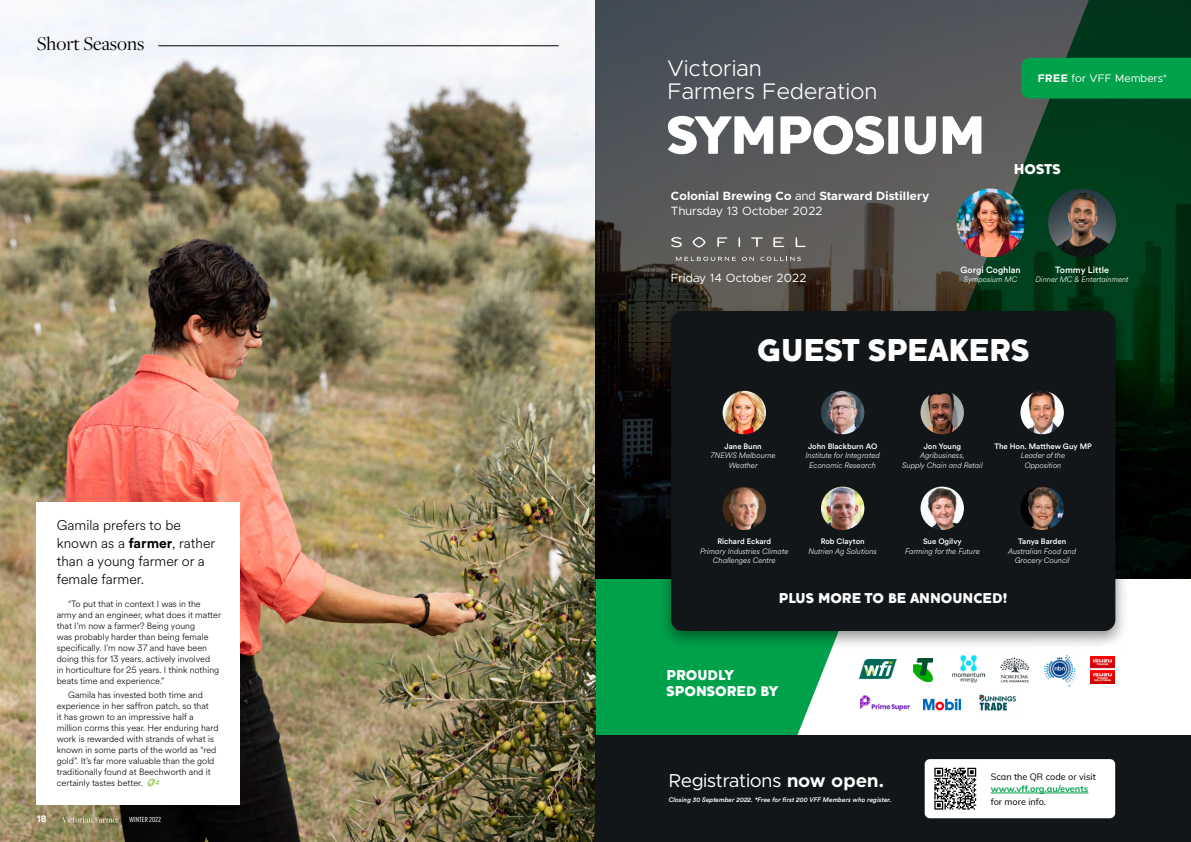
<style>
.page{position:relative;width:1191px;height:842px;background:#fff}
.page>*{position:absolute;margin:0;border:0;box-sizing:border-box;transform-origin:0 0}
.t1{font:800 55px "Houschka Alt";letter-spacing:-.02em;color:#fff}
.t2{font:800 32px "Houschka Alt";letter-spacing:.005em;color:#fff}
.t3{font:300 22.7px/22.7px "Metropolis";letter-spacing:.02em;color:#fff}
.t4{font:20px "Freight Disp Pro";color:#000}
.t5{font:18.8px "Metropolis";letter-spacing:.015em;color:#fff}
.t6{font:800 14.4px/15.5px "Houschka Alt";color:#fff}
.t7{font:300 14px/18px "Circular Spotify Text";color:#000}
.t8{font:700 12px/15px "Metropolis";letter-spacing:.02em;color:#fff}
.t9{font:12px "Metropolis";letter-spacing:.02em;color:#fff}
.t10{font:11px "Metropolis";letter-spacing:.02em;color:#fff}
.t11{font:700 10px "Circular Std";color:#fff}
.t12{font:9.1px "Muli";color:#000}
.t13{font:700 9.1px "Muli";color:#00a14b}
.t14{font:300 9px/11px "Circular Spotify Text";color:#000}
.t15{font:500 9px "Circular Std";color:#fff}
.t16{font:italic 300 7.8px/9.5px "Circular Spotify Text";color:#fff;text-align:center}
.t17{font:500 7.8px "Circular Std";color:#fff}
.t18{font:7px "Good Pro Cond News";color:#fff}
.t19{font:italic 500 6.6px "Circular Std";color:#fff}
.s1{font-family:"Circular Std";font-weight:700}
.s2{font-weight:400}
.s3{font-weight:700}
</style>
<div class="page">
<div style="left:595px;top:578px;width:171px;height:157px;background:#00a14b"></div>
<img style="left:0;top:0;width:595px;height:842px">
<svg style="left:766px;top:578px;width:425px;height:157px"></svg>
<div style="left:37px;top:502px;width:203px;height:303px;background:#fff"></div>
<svg style="left:147px;top:778px;width:13px;height:8px"></svg>
<hr style="left:158px;top:46px;width:400px;height:1px;background:#000">
<svg style="left:595px;top:0;width:596px;height:578px;background:#35423c"></svg>
<svg style="left:795px;top:237px;width:10px;height:10px"></svg>
<svg style="left:773px;top:237px;width:11px;height:10px"></svg>
<svg style="left:751px;top:237px;width:11px;height:10px"></svg>
<svg style="left:738px;top:237px;width:2px;height:10px"></svg>
<svg style="left:717px;top:237px;width:10px;height:10px"></svg>
<svg style="left:692px;top:237px;width:13px;height:11px"></svg>
<svg style="left:671px;top:237px;width:11px;height:10px"></svg>
<svg style="left:676px;top:257px;width:60px;height:4px"></svg>
<svg style="left:742px;top:257px;width:12px;height:4px"></svg>
<svg style="left:760px;top:257px;width:41px;height:4px"></svg>
<div style="left:1021px;top:58px;width:170px;height:41px;background:#00a14b"></div>
<img style="left:956px;top:189px;width:68px;height:68px">
<img style="left:1048px;top:189px;width:68px;height:68px">
<div style="left:595px;top:735px;width:596px;height:107px;background:#121619"></div>
<div style="left:924px;top:759px;width:191px;height:59px;background:#fff;border-radius:5px"></div>
<svg style="left:934px;top:767px;width:43px;height:39px"></svg>
<svg style="left:934px;top:768px;width:42px;height:42px"></svg>
<hr style="left:990px;top:793px;width:98px;height:1px;background:#00a14b">
<div style="left:658px;top:304px;width:470px;height:345px;background:#000;opacity:.41"></div>
<div style="left:671px;top:311px;width:444px;height:320px;background:#121619;border-radius:11px"></div>
<img style="left:722px;top:391px;width:44px;height:43px;border-radius:22px">
<img style="left:821px;top:391px;width:43px;height:43px;border-radius:22px">
<img style="left:722px;top:487px;width:44px;height:43px;border-radius:22px">
<img style="left:1020px;top:391px;width:43px;height:43px;border-radius:22px">
<img style="left:821px;top:487px;width:43px;height:43px;border-radius:22px">
<img style="left:1020px;top:487px;width:43px;height:43px;border-radius:22px">
<img style="left:920px;top:487px;width:44px;height:43px;border-radius:22px">
<img style="left:859px;top:660px;width:37px;height:18px">
<img style="left:913px;top:658px;width:19px;height:24px">
<img style="left:999px;top:655px;width:31px;height:30px">
<img style="left:857px;top:692px;width:55px;height:21px">
<img style="left:952px;top:653px;width:32px;height:32px">
<img style="left:1044px;top:656px;width:31px;height:30px">
<img style="left:924px;top:696px;width:36px;height:16px">
<img style="left:977px;top:689px;width:39px;height:27px">
<img style="left:1091px;top:657px;width:23px;height:26px">
<img style="left:920px;top:391px;width:44px;height:43px;border-radius:22px">
<svg style="left:62px;top:817px;width:57px;height:5px"></svg>
<h3 class="t4" style="left:37px;top:31px;width:109px">Short Seasons</h3>
<h3 class="t7" style="left:57px;top:517px;width:160px">Gamila prefers to be known as a <span class="s1">farmer</span>, rather than a young farmer or a female farmer.</h3>
<p class="t14" style="left:57px;top:598px;width:166px;text-indent:11px">“To put that in context I was in the army and an engineer, what does it matter that I’m now a farmer? Being young<br>was probably harder than being female specifically. I’m now 37 and have been doing this for 13 years, actively involved<br>in horticulture for 25 years. I think nothing beats time and experience.”</p>
<p class="t14" style="left:57px;top:689px;width:163px;text-indent:11px">Gamila has invested both time and experience in her saffron patch, so that<br>it has grown to an impressive half a million corms this year. Her enduring hard work is rewarded with strands of what is known in some parts of the world as “red gold”. It’s far more valuable than the gold traditionally found at Beechworth and it certainly tastes better.</p>
<p class="t11" style="left:37px;top:812px;width:11px">18</p>
<p class="t18" style="left:129px;top:816px;width:33px">WINTER 2022</p>
<h3 class="t3" style="left:667px;top:57px;width:211px">Victorian<br>Farmers Federation</h3>
<h1 class="t1" style="left:666px;top:103px;width:320px">SYMPOSIUM</h1>
<h3 class="t8" style="left:671px;top:189px;width:260px">Colonial Brewing Co <span class="s2">and</span> Starward Distillery<br><span class="s2">Thursday 13 October 2022</span></h3>
<p class="t10" style="left:1037px;top:71px;width:131px"><span class="s3">FREE</span> for VFF Members*</p>
<h3 class="t6" style="left:1013px;top:161px;width:48px">HOSTS</h3>
<h3 class="t9" style="left:671px;top:270px;width:137px">Friday 14 October 2022</h3>
<p class="t15" style="left:960px;top:264px;width:62px">Gorgi Coghlan</p>
<p class="t16" style="left:964px;top:275px;width:55px">Symposium MC</p>
<p class="t15" style="left:1055px;top:264px;width:55px">Tommy Little</p>
<p class="t16" style="left:1035px;top:275px;width:95px">Dinner MC &amp; Entertainment</p>
<h2 class="t2" style="left:757px;top:332px;width:274px">GUEST SPEAKERS</h2>
<p class="t17" style="left:724px;top:441px;width:39px">Jane Bunn</p>
<p class="t16" style="left:710px;top:451px;width:67px">7NEWS Melbourne<br>Weather</p>
<p class="t17" style="left:808px;top:441px;width:71px">John Blackburn AO</p>
<p class="t16" style="left:805px;top:451px;width:76px">Institute for Integrated<br>Economic Research</p>
<p class="t17" style="left:923px;top:441px;width:39px">Jon Young</p>
<p class="t16" style="left:902px;top:451px;width:82px">Agribusiness,<br>Supply Chain and Retail</p>
<p class="t17" style="left:994px;top:441px;width:99px">The Hon. Matthew Guy MP</p>
<p class="t16" style="left:1021px;top:451px;width:46px">Leader of the<br>Opposition</p>
<p class="t17" style="left:717px;top:537px;width:55px">Richard Eckard</p>
<p class="t16" style="left:700px;top:547px;width:90px">Primary Industries Climate<br>Challenges Centre</p>
<p class="t17" style="left:820px;top:537px;width:45px">Rob Clayton</p>
<p class="t16" style="left:808px;top:547px;width:70px">Nutrien Ag Solutions</p>
<p class="t17" style="left:923px;top:537px;width:40px">Sue Ogilvy</p>
<p class="t16" style="left:905px;top:547px;width:76px">Farming for the Future</p>
<p class="t17" style="left:1018px;top:537px;width:50px">Tanya Barden</p>
<p class="t16" style="left:1008px;top:547px;width:69px">Australian Food and<br>Grocery Council</p>
<h3 class="t6" style="left:779px;top:591px;width:230px">PLUS MORE TO BE ANNOUNCED!</h3>
<h3 class="t6" style="left:666px;top:667px;width:113px">PROUDLY<br>SPONSORED BY</h3>
<h3 class="t5" style="left:669px;top:769px;width:217px">Registrations <span class="s3">now open.</span></h3>
<p class="t19" style="left:669px;top:795px;width:224px">Closing 30 September 2022. *Free for first 200 VFF Members who register.</p>
<p class="t12" style="left:990px;top:770px;width:107px">Scan the QR code or visit</p>
<p class="t13" style="left:990px;top:782px;width:99px">www.vff.org.au/events</p>
<p class="t12" style="left:990px;top:795px;width:57px">for more info.</p>
</div>
